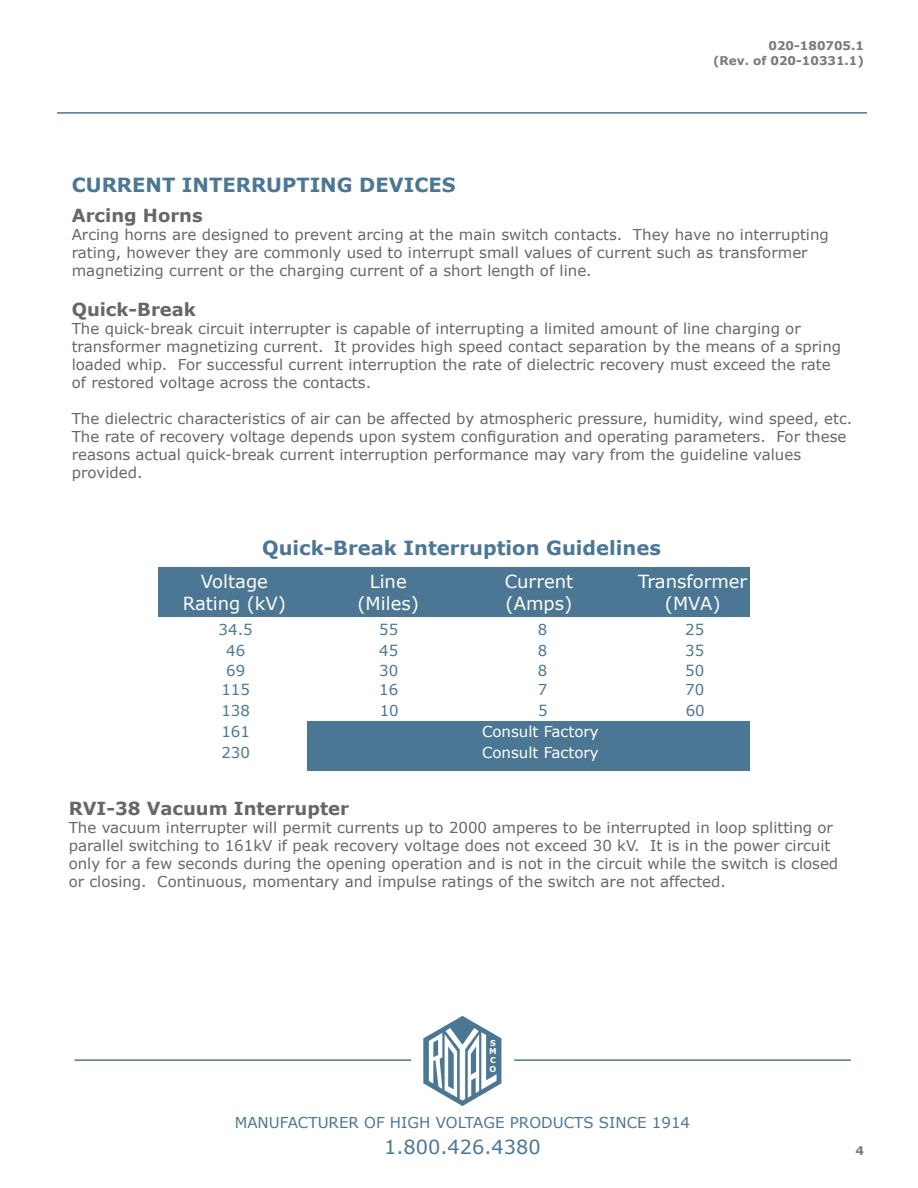
<style>
.page{position:relative;width:918px;height:1188px;background:#fff}
.page>*{position:absolute;margin:0;border:0;box-sizing:border-box;transform-origin:0 0}
.t1{font:700 19.5px "Verdana";color:#4b7795}
.t2{font:19.35px "Verdana";color:#4b7795}
.t3{font:18px "Verdana";color:#fff}
.t4{font:700 18px "Verdana";color:#67676a}
.t5{font:15px/18px "Verdana";color:#67676a}
.t6{font:15px "Verdana";color:#4b7795}
.t7{font:15px "Verdana";color:#fff}
.t8{font:700 12px/14.4px "Verdana";color:#787a7d;text-align:right}
.t9{font:700 7.95px/8.7px "Verdana";color:#fff;text-align:justify}
</style>
<div class="page">
<hr style="left:75px;top:1059px;width:336px;height:2px;background:#4b7795">
<hr style="left:514px;top:1059px;width:337px;height:2px;background:#4b7795">
<svg style="left:423px;top:1016px;width:78px;height:90px"></svg>
<hr style="left:57px;top:112px;width:810px;height:2px;background:#4b7795">
<div style="left:158px;top:568px;width:592px;height:49px;background:#4b7795"></div>
<div style="left:307px;top:721px;width:443px;height:50px;background:#4b7795"></div>
<p class="t8" style="left:713px;top:38px;width:152px">020-180705.1<br>(Rev. of 020-10331.1)</p>
<p class="t1" style="left:72px;top:172px;width:385px">CURRENT INTERRUPTING DEVICES</p>
<p class="t4" style="left:72px;top:203px;width:133px">Arcing Horns</p>
<p class="t5" style="left:72px;top:226px;width:759px">Arcing horns are designed to prevent arcing at the main switch contacts. They have no interrupting</p>
<p class="t5" style="left:72px;top:244px;width:738px">rating, however they are commonly used to interrupt small values of current such as transformer</p>
<p class="t5" style="left:72px;top:262px;width:522px">magnetizing current or the charging current of a short length of line.</p>
<p class="t4" style="left:72px;top:297px;width:126px">Quick-Break</p>
<p class="t5" style="left:72px;top:319px;width:731px">The quick-break circuit interrupter is capable of interrupting a limited amount of line charging or</p>
<p class="t5" style="left:72px;top:337px;width:771px">transformer magnetizing current. It provides high speed contact separation by the means of a spring loaded whip. For successful current interruption the rate of dielectric recovery must exceed the rate</p>
<p class="t5" style="left:72px;top:373px;width:301px">of restored voltage across the contacts.</p>
<p class="t5" style="left:72px;top:409px;width:782px">The dielectric characteristics of air can be affected by atmospheric pressure, humidity, wind speed, etc.<br>The rate of recovery voltage depends upon system configuration and operating parameters. For these reasons actual quick-break current interruption performance may vary from the guideline values</p>
<p class="t5" style="left:72px;top:463px;width:72px">provided.</p>
<p class="t1" style="left:262px;top:534px;width:400px">Quick-Break Interruption Guidelines</p>
<p class="t3" style="left:201px;top:569px;width:69px">Voltage</p>
<p class="t3" style="left:183px;top:591px;width:105px">Rating (kV)</p>
<p class="t3" style="left:370px;top:569px;width:39px">Line</p>
<p class="t3" style="left:357px;top:591px;width:63px">(Miles)</p>
<p class="t3" style="left:505px;top:569px;width:70px">Current</p>
<p class="t3" style="left:506px;top:591px;width:68px">(Amps)</p>
<p class="t3" style="left:638px;top:569px;width:111px">Transformer</p>
<p class="t3" style="left:665px;top:591px;width:57px">(MVA)</p>
<p class="t6" style="left:219px;top:620px;width:36px">34.5</p>
<p class="t6" style="left:379px;top:620px;width:21px">55</p>
<p class="t6" style="left:538px;top:620px;width:11px">8</p>
<p class="t6" style="left:685px;top:620px;width:21px">25</p>
<p class="t6" style="left:226px;top:640px;width:21px">46</p>
<p class="t6" style="left:379px;top:640px;width:21px">45</p>
<p class="t6" style="left:538px;top:640px;width:11px">8</p>
<p class="t6" style="left:685px;top:640px;width:21px">35</p>
<p class="t6" style="left:226px;top:661px;width:21px">69</p>
<p class="t6" style="left:379px;top:661px;width:21px">30</p>
<p class="t6" style="left:538px;top:661px;width:11px">8</p>
<p class="t6" style="left:685px;top:661px;width:21px">50</p>
<p class="t6" style="left:221px;top:680px;width:30px">115</p>
<p class="t6" style="left:379px;top:680px;width:21px">16</p>
<p class="t6" style="left:538px;top:680px;width:11px">7</p>
<p class="t6" style="left:685px;top:680px;width:21px">70</p>
<p class="t6" style="left:221px;top:700px;width:30px">138</p>
<p class="t6" style="left:380px;top:700px;width:21px">10</p>
<p class="t6" style="left:538px;top:700px;width:11px">5</p>
<p class="t6" style="left:686px;top:700px;width:21px">60</p>
<p class="t6" style="left:221px;top:722px;width:30px">161</p>
<p class="t6" style="left:221px;top:742px;width:30px">230</p>
<p class="t7" style="left:482px;top:722px;width:118px">Consult Factory</p>
<p class="t7" style="left:482px;top:742px;width:118px">Consult Factory</p>
<p class="t4" style="left:69px;top:795px;width:282px">RVI-38 Vacuum Interrupter</p>
<p class="t5" style="left:69px;top:818px;width:771px">The vacuum interrupter will permit currents up to 2000 amperes to be interrupted in loop splitting or parallel switching to 161kV if peak recovery voltage does not exceed 30 kV. It is in the power circuit only for a few seconds during the opening operation and is not in the circuit while the switch is closed</p>
<p class="t5" style="left:69px;top:872px;width:659px">or closing. Continuous, momentary and impulse ratings of the switch are not affected.</p>
<p class="t9" style="left:489px;top:1038px;width:9px">S M C O</p>
<p class="t6" style="left:235px;top:1112px;width:457px">MANUFACTURER OF HIGH VOLTAGE PRODUCTS SINCE 1914</p>
<p class="t2" style="left:384px;top:1134px;width:158px">1.800.426.4380</p>
<p class="t8" style="left:855px;top:1143px;width:10px">4</p>
</div>
